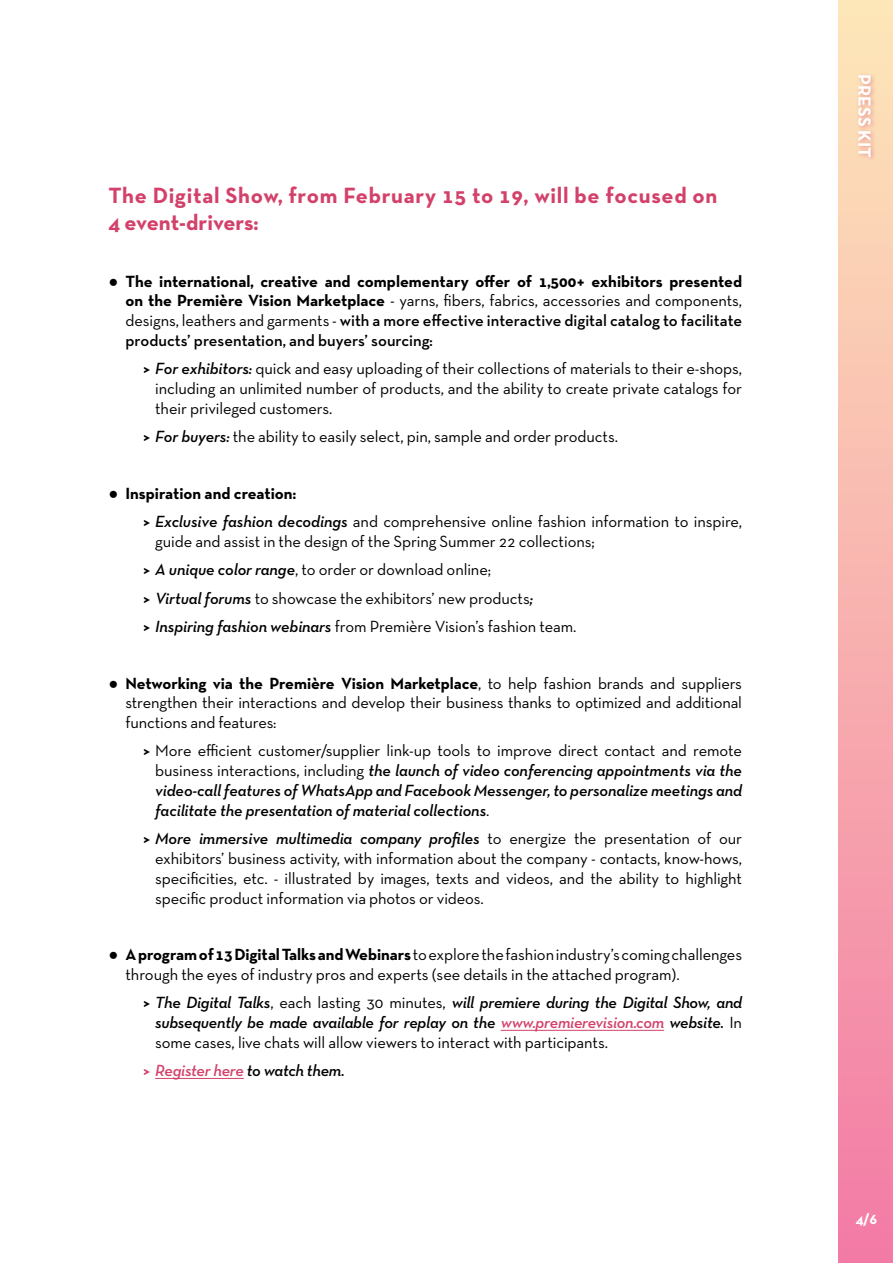
<style>
.page{position:relative;width:893px;height:1263px;background:#fff}
.page>*{position:absolute;margin:0;border:0;box-sizing:border-box;transform-origin:0 0}
.t1{font:700 22.5px/27px "Neutra Text TF";letter-spacing:.03em;color:#d3416a}
.t2{font:700 18px "Neutra Text TF";color:#fff}
.t3{font:16.5px/19.8px "Neutra Text TF";letter-spacing:-.005em;color:#000;text-align:justify}
.t4{font:16.5px/19.8px "Neutra Text TF Demi Italic Alt";letter-spacing:-.015em;color:#000;text-align:justify}
.t5{font:700 16.5px/19.8px "Neutra Text TF";color:#000;text-align:justify}
.t6{font:16.5px "Neutra Text TF Demi Italic Alt";letter-spacing:-.015em;color:#d3416a}
.t7{font:700 15px "Neutra Text TF";color:#fff}
.s1{font-family:"Arial"}
.s2{font-weight:400}
.s3{font-weight:600}
.s4{font-weight:700}
.s5{font-family:"Neutra Text TF Demi Italic Alt"}
.s6{font-family:"Arial";font-weight:700}
.s7{font-family:"Neutra Text TF"}
.s8{font-family:"Neutra Text TF";font-weight:700}
.s9{color:#d3416a}
.s10{color:#000}
</style>
<div class="page">
<hr style="left:501px;top:1030px;width:163px;height:1px;background:#d3416a">
<hr style="left:155px;top:1078px;width:89px;height:1px;background:#d3416a">
<div style="left:839px;top:0;width:54px;height:1263px;background:linear-gradient(to bottom,#fde7b9,#f37aa6)"></div>
<div style="left:855px;top:72px;width:22px;height:91px;background:#d3416a;opacity:.45"></div>
<h1 class="t1" style="left:108px;top:181px;width:610px">The Digital Show, from February 15 to 19, will be focused on<br>4 event-drivers:</h1>
<p class="t5" style="left:125px;top:271px;width:618px;text-indent:-17px"><span class="s1">●</span> The international, creative and complementary offer of 1,500+ exhibitors presented on the Première Vision Marketplace <span class="s2">- yarns, fibers, fabrics, accessories and components, designs, leathers and garments -</span> <span class="s3">with a more effective interactive digital catalog to facilitate products’ presentation, and buyers’ sourcing:</span></p>
<p class="t3" style="left:155px;top:359px;width:588px;text-indent:-13px"><span class="s4">&gt;</span> <span class="s5">For exhibitors:</span> quick and easy uploading of their collections of materials to their e-shops, including an unlimited number of products, and the ability to create private catalogs for their privileged customers.</p>
<p class="t3" style="left:142px;top:426px;width:477px"><span class="s4">&gt;</span> <span class="s5">For buyers:</span> the ability to easily select, pin, sample and order products.</p>
<p class="t3" style="left:142px;top:479px;width:601px;line-height:28.3px;text-indent:-34px"><span class="s6">●</span> <span class="s4">Inspiration and creation:<br>&gt;</span> <span class="s5">Exclusive fashion decodings</span> and comprehensive online fashion information to inspire,</p>
<p class="t3" style="left:142px;top:527px;width:454px;line-height:28.3px;text-align:left;text-indent:13px">guide and assist in the design of the Spring Summer 22 collections; <span class="s4">&gt;</span> <span class="s5">A unique color range</span>, to order or download online;<br><span class="s4">&gt;</span> <span class="s5">Virtual forums</span> to showcase the exhibitors’ new products<span class="s5">;<br></span><span class="s4">&gt;</span> <span class="s5">Inspiring fashion webinars</span> from Première Vision’s fashion team.</p>
<p class="t3" style="left:125px;top:673px;width:618px;text-indent:-17px"><span class="s6">●</span> <span class="s4">Networking via the Première Vision Marketplace</span>, to help fashion brands and suppliers strengthen their interactions and develop their business thanks to optimized and additional functions and features:</p>
<p class="t3" style="left:142px;top:741px;width:601px"><span class="s4">&gt;</span> More efficient customer/supplier link-up tools to improve direct contact and remote</p>
<p class="t4" style="left:155px;top:760px;width:588px"><span class="s7">business interactions, including</span> the launch of video conferencing appointments via the video-call features of WhatsApp and Facebook Messenger, to personalize meetings and facilitate the presentation of material collections<span class="s7">.</span></p>
<p class="t4" style="left:142px;top:828px;width:601px"><span class="s8">&gt;</span> More immersive multimedia company profiles <span class="s7">to energize the presentation of our</span></p>
<p class="t3" style="left:155px;top:848px;width:588px">exhibitors’ business activity, with information about the company - contacts, know-hows, specificities, etc. - illustrated by images, texts and videos, and the ability to highlight specific product information via photos or videos.</p>
<p class="t3" style="left:125px;top:944px;width:618px;text-indent:-17px"><span class="s6">●</span> <span class="s4">A program of 13 Digital Talks and Webinars</span> to explore the fashion industry’s coming challenges through the eyes of industry pros and experts (see details in the attached program).</p>
<p class="t4" style="left:142px;top:992px;width:601px;text-align:right"><span class="s8">&gt;</span> The Digital Talks<span class="s7">, each lasting 30 minutes,</span> will premiere during the Digital Show, and subsequently be made available for replay on the <span class="s9">www.premierevision.com</span> website. <span class="s7">In</span></p>
<p class="t3" style="left:155px;top:1032px;width:454px">some cases, live chats will allow viewers to interact with participants.</p>
<p class="t6" style="left:142px;top:1060px;width:204px"><span class="s8">&gt;</span> Register here <span class="s10">to watch them.</span></p>
<p class="t2" style="left:876px;top:74px;width:85px;rotate:90deg">PRESS KIT</p>
<p class="t7" style="left:856px;top:1209px;width:23px">4/6</p>
</div>
